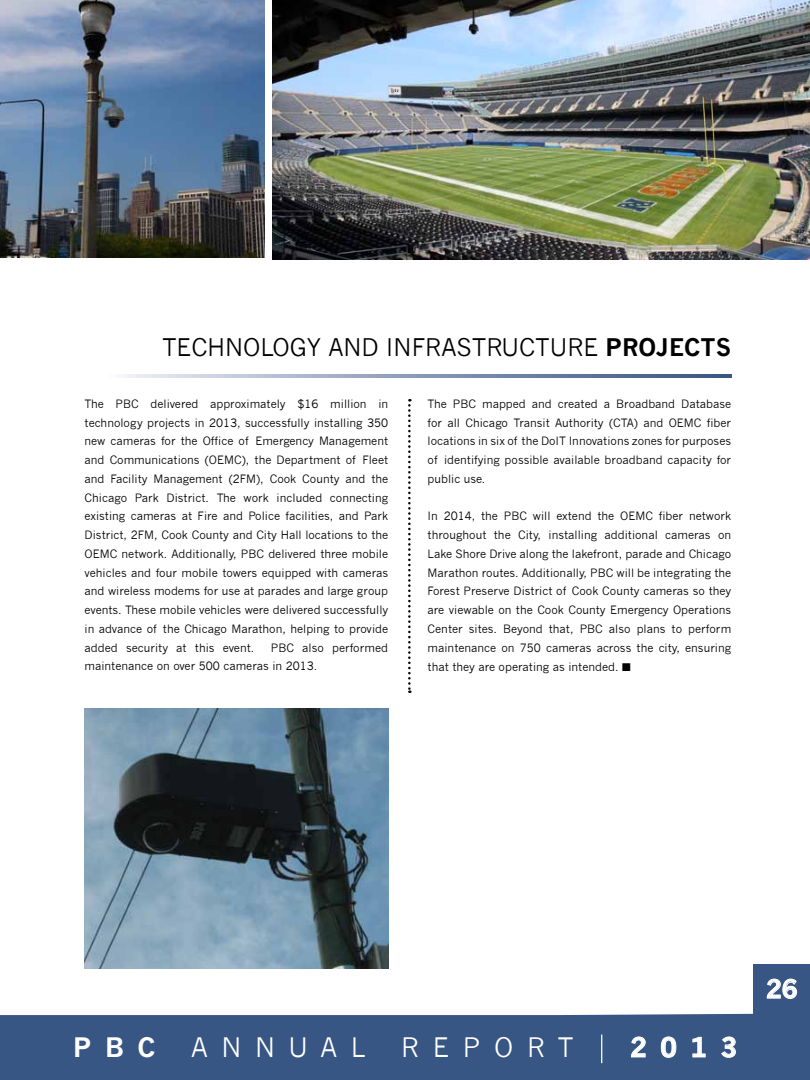
<style>
.page{position:relative;width:810px;height:1080px;background:#fff}
.page>*{position:absolute;margin:0;border:0;box-sizing:border-box;transform-origin:0 0}
.t1{font:26.25px "News Gothic";letter-spacing:.52em;color:#fff}
.t2{font:700 26.25px "News Gothic";letter-spacing:.52em;color:#fff}
.t3{font:700 25px "News Gothic";color:#fff}
.t4{font:23.75px "News Gothic";color:#000}
.t5{font:700 23.75px "News Gothic";color:#000}
.t6{font:11.25px/18.8px "News Gothic";color:#000;text-align:justify}
</style>
<div class="page">
<img style="left:85px;top:709px;width:303px;height:259px">
<img style="left:272px;top:0;width:538px;height:259px">
<div style="left:0;top:1013px;width:810px;height:67px;background:#385683"></div>
<svg style="left:123px;top:374px;width:608px;height:3px;background:#8b9bb9"></svg>
<div style="left:754px;top:964px;width:56px;height:57px;background:#385683"></div>
<svg style="left:631px;top:1037px;width:14px;height:20px"></svg>
<svg style="left:661px;top:1037px;width:15px;height:21px"></svg>
<svg style="left:693px;top:1037px;width:12px;height:20px"></svg>
<svg style="left:721px;top:1037px;width:15px;height:21px"></svg>
<svg style="left:601px;top:1035px;width:1px;height:28px"></svg>
<svg style="left:767px;top:979px;width:30px;height:20px"></svg>
<svg style="left:408px;top:399px;width:3px;height:294px"></svg>
<img style="left:0;top:0;width:264px;height:257px">
<h3 class="t4" style="left:162px;top:334px;width:32px">Technology</h3>
<h3 class="t4" style="left:328px;top:334px;width:18px">and</h3>
<h3 class="t4" style="left:386px;top:334px;width:25px">Infrastructure</h3>
<h3 class="t5" style="left:606px;top:333px;width:33px">PROJECTS</h3>
<p class="t6" style="left:85px;top:394px;width:305px">The PBC delivered approximately $16 million in technology projects in 2013, successfully installing 350 new cameras for the Office of Emergency Management and Communications (OEMC), the Department of Fleet and Facility Management (2FM), Cook County and the Chicago Park District. The work included connecting existing cameras at Fire and Police facilities, and Park District, 2FM, Cook County and City Hall locations to the OEMC network. Additionally, PBC delivered three mobile vehicles and four mobile towers equipped with cameras and wireless modems for use at parades and large group events. These mobile vehicles were delivered successfully in advance of the Chicago Marathon, helping to provide added security at this event.</p>
<p class="t6" style="left:85px;top:638px;width:305px;text-indent:186px">PBC also performed maintenance on over 500 cameras in 2013.</p>
<p class="t6" style="left:428px;top:395px;width:305px">The PBC mapped and created a Broadband Database for all Chicago Transit Authority (CTA) and OEMC fiber locations in six of the DoIT Innovations zones for purposes of identifying possible available broadband capacity for public use.</p>
<p class="t6" style="left:428px;top:507px;width:305px">In 2014, the PBC will extend the OEMC fiber network throughout the City, installing additional cameras on Lake Shore Drive along the lakefront, parade and Chicago Marathon routes. Additionally, PBC will be integrating the Forest Preserve District of Cook County cameras so they are viewable on the Cook County Emergency Operations Center sites. Beyond that, PBC also plans to perform maintenance on 750 cameras across the city, ensuring that they are operating as intended. ■</p>
<h1 class="t2" style="left:73px;top:1031px;width:84px">PBC</h1>
<h1 class="t1" style="left:191px;top:1032px;width:176px">ANNUAL</h1>
<h1 class="t1" style="left:401px;top:1032px;width:174px">REPORT</h1>
<h1 class="t2" style="left:630px;top:1031px;width:108px">2013</h1>
<h2 class="t3" style="left:766px;top:974px;width:33px">26</h2>
</div>
